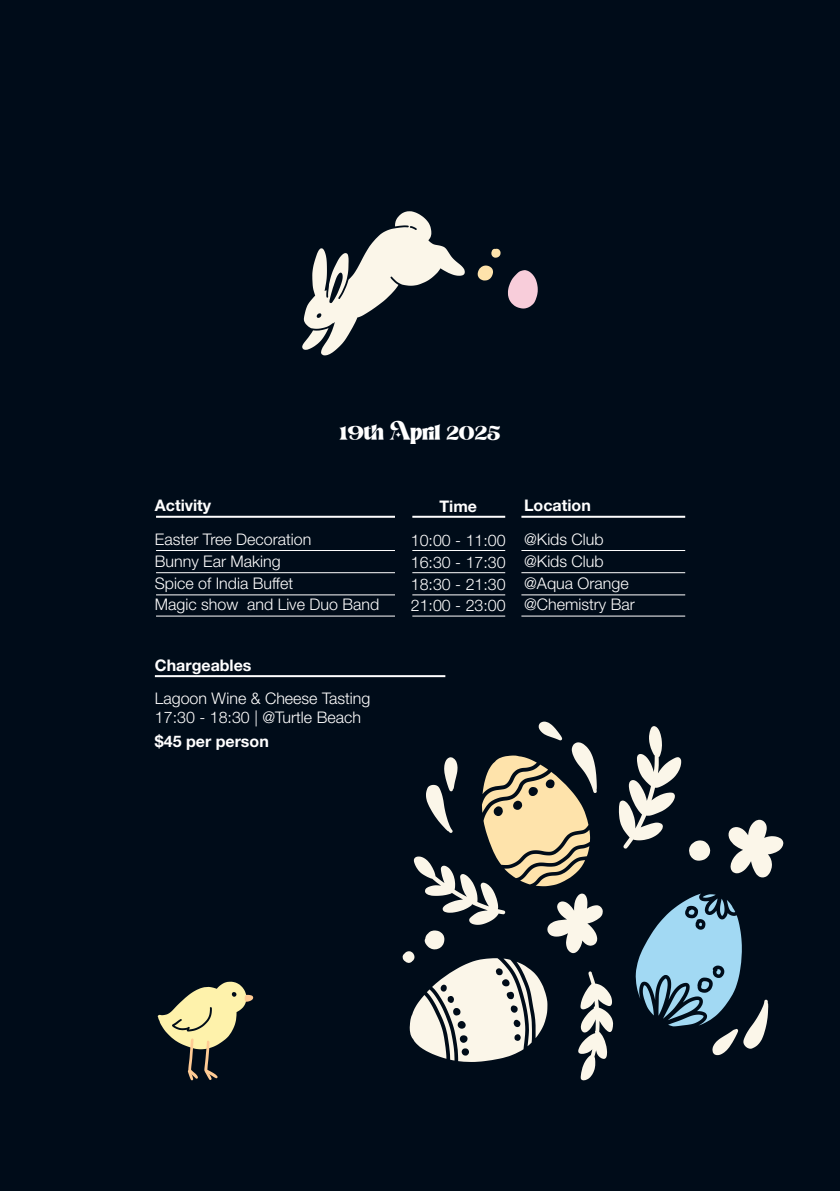
<style>
.page{position:relative;width:840px;height:1191px;background:#fff}
.page>*{position:absolute;margin:0;border:0;box-sizing:border-box;transform-origin:0 0}
.t1{font:24px "Magic Retro";color:#fff}
.t2{font:300 16px/22.2px "Helvetica Neue LT Std";color:#fff}
.t3{font:700 16px "Helvetica Neue LT Std";color:#fff}
</style>
<div class="page">
<div style="left:0;top:0;width:839px;height:1190px;background:#000c19"></div>
<hr style="left:156px;top:550px;width:239px;height:1px;background:#fff">
<hr style="left:156px;top:572px;width:239px;height:1px;background:#fff">
<hr style="left:156px;top:594px;width:239px;height:1px;background:#fff">
<hr style="left:412px;top:550px;width:93px;height:1px;background:#fff">
<hr style="left:412px;top:572px;width:93px;height:1px;background:#fff">
<hr style="left:412px;top:594px;width:93px;height:1px;background:#fff">
<hr style="left:156px;top:516px;width:239px;height:2px;background:#fff">
<hr style="left:412px;top:516px;width:93px;height:2px;background:#fff">
<hr style="left:521px;top:550px;width:163px;height:1px;background:#fff">
<hr style="left:521px;top:516px;width:163px;height:2px;background:#fff">
<hr style="left:521px;top:572px;width:163px;height:1px;background:#fff">
<hr style="left:521px;top:594px;width:163px;height:1px;background:#fff">
<hr style="left:156px;top:616px;width:239px;height:1px;background:#fff">
<hr style="left:412px;top:616px;width:93px;height:1px;background:#fff">
<hr style="left:521px;top:616px;width:163px;height:1px;background:#fff">
<hr style="left:155px;top:675px;width:290px;height:2px;background:#fff">
<svg style="left:158px;top:981px;width:95px;height:99px"></svg>
<svg style="left:402px;top:721px;width:381px;height:359px"></svg>
<svg style="left:477px;top:249px;width:23px;height:31px"></svg>
<svg style="left:302px;top:211px;width:163px;height:144px"></svg>
<svg style="left:508px;top:270px;width:29px;height:38px"></svg>
<h1 class="t1" style="left:339px;top:416px;width:162px">19th April 2025</h1>
<p class="t3" style="left:155px;top:495px;width:58px">Activity</p>
<p class="t3" style="left:439px;top:496px;width:39px">Time</p>
<p class="t2" style="left:155px;top:528px;width:158px">Easter Tree Decoration</p>
<p class="t2" style="left:410px;top:528px;width:96px">10:00 - 11:00</p>
<p class="t2" style="left:155px;top:550px;width:127px">Bunny Ear Making</p>
<p class="t2" style="left:410px;top:550px;width:96px">16:30 - 17:30</p>
<p class="t2" style="left:155px;top:572px;width:140px">Spice of India Buffet</p>
<p class="t2" style="left:410px;top:573px;width:96px">18:30 - 21:30</p>
<p class="t3" style="left:524px;top:495px;width:68px">Location</p>
<p class="t2" style="left:524px;top:528px;width:106px">@Kids Club @Kids Club @Aqua Orange</p>
<p class="t2" style="left:155px;top:593px;width:226px">Magic show and Live Duo Band</p>
<p class="t2" style="left:410px;top:593px;width:225px">21:00 - 23:00 @Chemistry Bar</p>
<p class="t3" style="left:155px;top:655px;width:98px">Chargeables</p>
<p class="t2" style="left:155px;top:688px;width:217px;line-height:19.2px">Lagoon Wine &amp; Cheese Tasting<br>17:30 - 18:30 | @Turtle Beach</p>
<p class="t3" style="left:155px;top:731px;width:115px">$45 per person</p>
</div>
